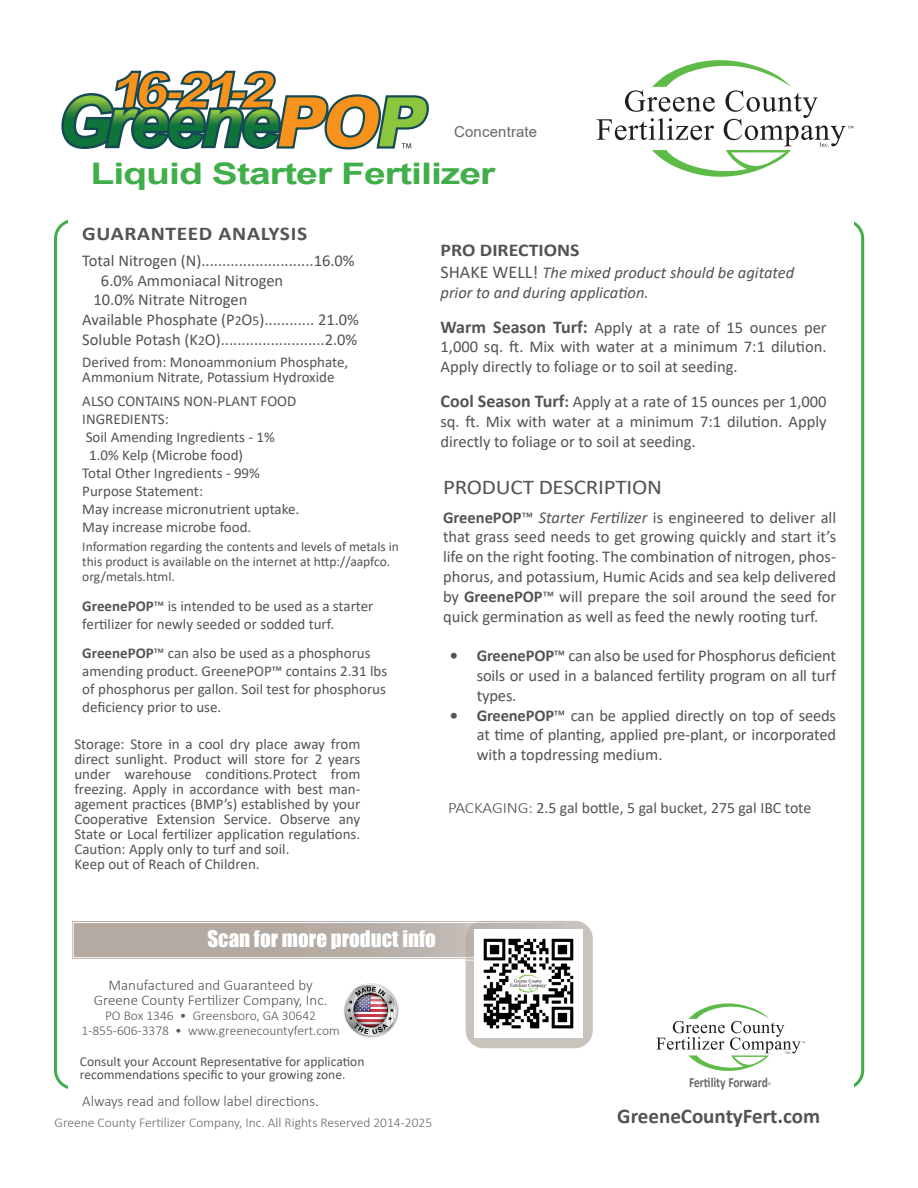
<style>
.page{position:relative;width:918px;height:1188px;background:#fff}
.page>*{position:absolute;margin:0;border:0;box-sizing:border-box;transform-origin:0 0}
.t1{font:700 29.7px "Arial";letter-spacing:-.025em;color:#40ae49;scale:1.32 1}
.t2{font:21px "Impact";color:#fff}
.t3{font:700 21px "Calibri";color:#535355}
.t4{font:21px "Calibri";letter-spacing:-.01em;color:#535355;scale:1.1 1}
.t5{font:700 19.5px "Calibri";letter-spacing:.03em;color:#535355;scale:1.1 1}
.t6{font:700 18px "Calibri";color:#535355;scale:1.1 1}
.t7{font:16.5px/19.8px "Calibri";color:#535355;text-align:justify}
.t8{font:italic 16.5px/19.8px "Calibri";color:#535355}
.t9{font:15.75px "Calibri";color:#535355}
.t10{font:15px/15px "Calibri";color:#535355;text-align:justify}
.t11{font:300 15px "Calibri";color:#535355}
.t12{font:15px "Arial";letter-spacing:.01em;color:#69696c}
.t13{font:700 14.1px "Calibri";color:#69696c;scale:.82 1}
.t14{font:13.5px/15px "Calibri";color:#535355}
.t15{font:300 13.5px "Calibri";color:#57585a}
.t16{font:300 13.5px "Calibri";color:#69696c}
.s1{font-size:13.5px}
.s2{font-weight:700}
.s3{font-style:normal;font-size:18px}
.s4{font-weight:700;font-size:18px}
.s5{font-style:italic}
.s6{font-weight:300}
.s7{font-weight:300;font-size:6.75px}
</style>
<div class="page">
<svg style="left:61px;top:70px;width:368px;height:80px"></svg>
<svg style="left:596px;top:60px;width:258px;height:117px"></svg>
<svg style="left:344px;top:984px;width:53px;height:53px"></svg>
<svg style="left:656px;top:1003px;width:149px;height:68px"></svg>
<div style="left:466px;top:921px;width:127px;height:127px;background:#c9c3be;border-radius:18px"></div>
<svg style="left:72px;top:920px;width:498px;height:41px;background:#bcb5af"></svg>
<div style="left:73px;top:922px;width:495px;height:36px;border:1px solid #fff"></div>
<img style="left:475px;top:930px;width:108px;height:108px">
<p class="t12" style="left:454px;top:122px;width:85px">Concentrate</p>
<p class="t1" style="left:90px;top:153px;width:308px">Liquid Starter Fertilizer</p>
<p class="t5" style="left:82px;top:220px;width:206px">GUARANTEED ANALYSIS</p>
<p class="t7" style="left:82px;top:250px;width:274px">Total Nitrogen (N)...........................16.0%</p>
<p class="t7" style="left:101px;top:270px;width:184px">6.0% Ammoniacal Nitrogen</p>
<p class="t7" style="left:94px;top:290px;width:155px">10.0% Nitrate Nitrogen</p>
<p class="t7" style="left:82px;top:309px;width:278px">Available Phosphate (P<span class="s1">2</span>O<span class="s1">5</span>)............ 21.0%</p>
<p class="t7" style="left:82px;top:329px;width:277px">Soluble Potash (K<span class="s1">2</span>O).........................2.0%</p>
<p class="t10" style="left:82px;top:354px;width:268px">Derived from: Monoammonium Phosphate,</p>
<p class="t10" style="left:82px;top:369px;width:254px">Ammonium Nitrate, Potassium Hydroxide</p>
<p class="t10" style="left:82px;top:393px;width:216px">ALSO CONTAINS NON-PLANT FOOD</p>
<p class="t10" style="left:82px;top:411px;width:88px">INGREDIENTS:</p>
<p class="t10" style="left:86px;top:429px;width:191px">Soil Amending Ingredients - 1%</p>
<p class="t10" style="left:89px;top:447px;width:156px">1.0% Kelp (Microbe food)</p>
<p class="t10" style="left:82px;top:465px;width:179px">Total Other Ingredients - 99%</p>
<p class="t10" style="left:82px;top:483px;width:122px">Purpose Statement:</p>
<p class="t10" style="left:82px;top:501px;width:219px">May increase micronutrient uptake.</p>
<p class="t10" style="left:82px;top:519px;width:171px">May increase microbe food.</p>
<p class="t14" style="left:82px;top:539px;width:318px">Information regarding the contents and levels of metals in</p>
<p class="t14" style="left:82px;top:554px;width:309px">this product is available on the internet at http://aapfco. org/metals.html.</p>
<p class="t10" style="left:82px;top:598px;width:293px"><span class="s2">GreenePOP</span>™ is intended to be used as a starter</p>
<p class="t10" style="left:82px;top:616px;width:253px">fertilizer for newly seeded or sodded turf.</p>
<p class="t10" style="left:82px;top:645px;width:290px"><span class="s2">GreenePOP</span>™ can also be used as a phosphorus</p>
<p class="t10" style="left:82px;top:663px;width:306px">amending product. GreenePOP™ contains 2.31 lbs</p>
<p class="t10" style="left:82px;top:681px;width:305px">of phosphorus per gallon. Soil test for phosphorus</p>
<p class="t10" style="left:82px;top:699px;width:141px">deficiency prior to use.</p>
<p class="t10" style="left:74px;top:736px;width:287px">Storage: Store in a cool dry place away from direct sunlight. Product will store for 2 years under warehouse conditions.Protect from freezing. Apply in accordance with best man&shy;agement practices (BMP’s) established by your Cooperative Extension Service. Observe any State or Local fertilizer application regulations.<br>Caution: Apply only to turf and soil.</p>
<p class="t10" style="left:74px;top:856px;width:187px">Keep out of Reach of Children.</p>
<p class="t6" style="left:441px;top:237px;width:128px">PRO DIRECTIONS</p>
<p class="t8" style="left:441px;top:262px;width:355px"><span class="s3">SHAKE WELL!</span> The mixed product should be agitated prior to and during application.</p>
<p class="t7" style="left:441px;top:317px;width:388px"><span class="s4">Warm Season Turf:</span> Apply at a rate of 15 ounces per 1,000 sq. ft. Mix with water at a minimum 7:1 dilution.<br>Apply directly to foliage or to soil at seeding.</p>
<p class="t7" style="left:441px;top:392px;width:388px"><span class="s4">Cool Season Turf</span><span class="s2">:</span> Apply at a rate of 15 ounces per 1,000 sq. ft. Mix with water at a minimum 7:1 dilution. Apply directly to foliage or to soil at seeding.</p>
<p class="t4" style="left:443px;top:472px;width:201px">PRODUCT DESCRIPTION</p>
<p class="t7" style="left:443px;top:507px;width:395px"><span class="s2">GreenePOP</span>™ <span class="s5">Starter Fertilizer</span> is engineered to deliver all that grass seed needs to get growing quickly and start it’s life on the right footing. The combination of nitrogen, phos&shy;phorus, and potassium, Humic Acids and sea kelp delivered by <span class="s2">GreenePOP</span>™ will prepare the soil around the seed for quick germination as well as feed the newly rooting turf.</p>
<p class="t7" style="left:477px;top:645px;width:361px;text-indent:-27px"><span class="s2">• GreenePOP</span>™ can also be used for Phosphorus deficient soils or used in a balanced fertility program on all turf types.</p>
<p class="t7" style="left:477px;top:705px;width:361px;text-indent:-27px"><span class="s2">• GreenePOP</span>™ can be applied directly on top of seeds at time of planting, applied pre-plant, or incorporated with a topdressing medium.</p>
<p class="t9" style="left:448px;top:797px;width:365px"><span class="s6">PACKAGING:</span> 2.5 gal bottle, 5 gal bucket, 275 gal IBC tote</p>
<p class="t2" style="left:207px;top:923px;width:230px">Scan for more product info</p>
<p class="t11" style="left:108px;top:976px;width:206px">Manufactured and Guaranteed by</p>
<p class="t11" style="left:94px;top:991px;width:235px">Greene County Fertilizer Company, Inc.</p>
<p class="t15" style="left:105px;top:1007px;width:213px">PO Box 1346 • Greensboro, GA 30642</p>
<p class="t15" style="left:81px;top:1022px;width:260px">1-855-606-3378 • www.greenecountyfert.com</p>
<p class="t14" style="left:80px;top:1054px;width:286px;line-height:13.5px">Consult your Account Representative for application recommendations specific to your growing zone.</p>
<p class="t16" style="left:55px;top:1114px;width:379px">Greene County Fertilizer Company, Inc. All Rights Reserved 2014-2025</p>
<p class="t11" style="left:82px;top:1092px;width:238px">Always read and follow label directions.</p>
<p class="t13" style="left:689px;top:1073px;width:102px">Fertility Forward<span class="s7">®</span></p>
<p class="t3" style="left:617px;top:1102px;width:204px">GreeneCountyFert.com</p>
</div>
